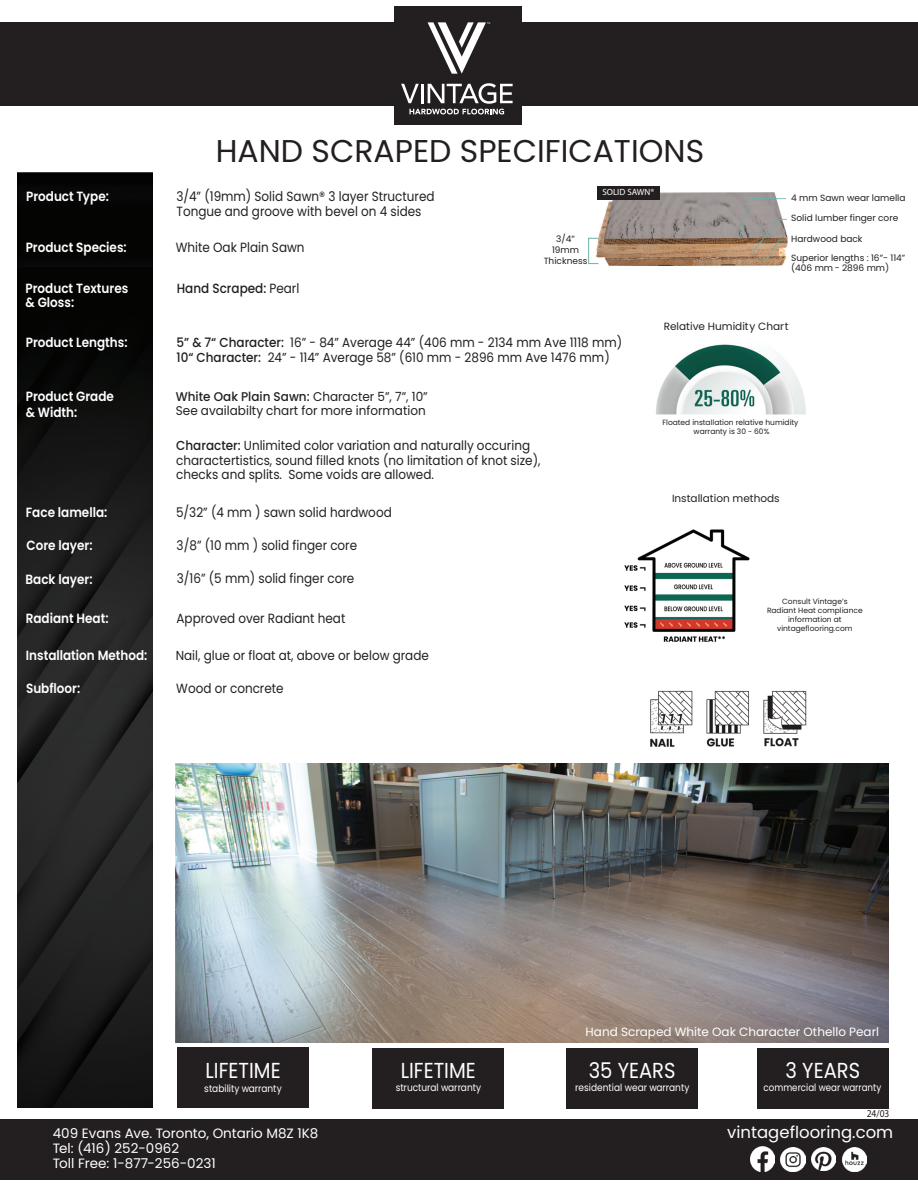
<style>
.page{position:relative;width:918px;height:1188px;background:#fff}
.page>*{position:absolute;margin:0;border:0;box-sizing:border-box;transform-origin:0 0}
.t1{font:31.5px "Poppins";color:#231f20}
.t2{font:21.6px "Poppins";color:#fff;scale:.9 1}
.t3{font:16.5px "Poppins";color:#fff}
.t4{font:13.5px/15px "Poppins";color:#fff}
.t5{font:13.35px/14.4px "Poppins";color:#231f20;scale:.9 1}
.t6{font:600 13.35px/16.5px "Poppins";color:#fff;scale:.9 1}
.t7{font:500 13.35px "Poppins";color:#231f20;scale:.9 1}
.t8{font:13.05px/14.4px "Poppins";color:#231f20;scale:.92 1}
.t9{font:12.6px/14.4px "Poppins";color:#231f20;scale:.95 1}
.t10{font:12px "Poppins";color:#fff}
.t11{font:10.5px "Poppins";color:#231f20}
.t12{font:10.5px "Myriad Pro";color:#231f20;scale:.9 1}
.t13{font:10.05px "Poppins";color:#fff;scale:.9 1}
.t14{font:10.05px "Poppins";color:#fff;scale:.87 1}
.t15{font:9px/10.8px "Poppins";color:#231f20}
.t16{font:9px "Myriad Pro";color:#fff}
.t17{font:7.5px/9px "Poppins";color:#231f20;text-align:center}
.s1{font-weight:400}
.s2{font-weight:500}
</style>
<div class="page">
<img style="left:650px;top:690px;width:157px;height:57px">
<img style="left:176px;top:763px;width:712px;height:280px">
<img style="left:17px;top:173px;width:136px;height:934px">
<div style="left:0;top:22px;width:917px;height:83px;background:#231f20"></div>
<div style="left:394px;top:6px;width:128px;height:119px;background:#231f20"></div>
<div style="left:0;top:1120px;width:918px;height:60px;background:#231f20"></div>
<img style="left:750px;top:1147px;width:25px;height:24px">
<img style="left:781px;top:1147px;width:24px;height:24px">
<img style="left:843px;top:1148px;width:24px;height:24px">
<img style="left:812px;top:1148px;width:23px;height:23px">
<img style="left:624px;top:529px;width:126px;height:113px">
<svg style="left:401px;top:83px;width:112px;height:31px"></svg>
<svg style="left:428px;top:22px;width:62px;height:52px"></svg>
<img style="left:597px;top:192px;width:191px;height:74px">
<div style="left:597px;top:186px;width:63px;height:14px;background:#231f20"></div>
<svg style="left:739px;top:198px;width:48px;height:64px;background:#a89a8d"></svg>
<svg style="left:588px;top:238px;width:10px;height:26px"></svg>
<img style="left:656px;top:344px;width:150px;height:71px">
<div style="left:757px;top:1048px;width:132px;height:60px;background:#231f20"></div>
<div style="left:372px;top:1048px;width:132px;height:60px;background:#231f20"></div>
<div style="left:177px;top:1048px;width:132px;height:60px;background:#231f20"></div>
<div style="left:567px;top:1048px;width:131px;height:60px;background:#231f20"></div>
<h1 class="t1" style="left:216px;top:133px;width:490px">HAND SCRAPED SPECIFICATIONS</h1>
<p class="t6" style="left:26px;top:189px;width:93px">Product Type:</p>
<p class="t5" style="left:177px;top:189px;width:288px">3/4” (19mm) Solid Sawn® 3 layer Structured<br>Tongue and groove with bevel on 4 sides</p>
<p class="t6" style="left:26px;top:239px;width:114px">Product Species:</p>
<p class="t5" style="left:176px;top:240px;width:145px">White Oak Plain Sawn</p>
<p class="t6" style="left:26px;top:281px;width:116px;line-height:14.4px">Product Textures &amp; Gloss:</p>
<p class="t7" style="left:177px;top:280px;width:138px">Hand Scraped: <span class="s1">Pearl</span></p>
<p class="t15" style="left:544px;top:234px;width:45px;text-align:center">3/4”<br>19mm<br>Thickness</p>
<p class="t16" style="left:602px;top:187px;width:53px">SOLID SAWN®</p>
<p class="t15" style="left:791px;top:193px;width:116px">4 mm Sawn wear lamella</p>
<p class="t15" style="left:791px;top:213px;width:109px">Solid lumber finger core</p>
<p class="t15" style="left:791px;top:229px;width:116px;line-height:19.4px">Hardwood back<br>Superior lengths : 16”- 114”</p>
<p class="t15" style="left:791px;top:263px;width:100px">(406 mm − 2896 mm)</p>
<p class="t6" style="left:26px;top:335px;width:115px">Product Lengths:</p>
<p class="t8" style="left:177px;top:335px;width:486px;line-height:15px"><span class="s2">5” &amp; 7“ Character:</span> 16” - 84” Average 44” (406 mm - 2134 mm Ave 1118 mm)<br><span class="s2">10“ Character:</span> 24” - 114” Average 58” (610 mm - 2896 mm Ave 1476 mm)</p>
<p class="t6" style="left:26px;top:388px;width:99px">Product Grade &amp; Width:</p>
<p class="t9" style="left:176px;top:389px;width:267px"><span class="s2">White Oak Plain Sawn:</span> Character 5”, 7”, 10”<br>See availabilty chart for more information</p>
<p class="t8" style="left:176px;top:439px;width:397px"><span class="s2">Character:</span> Unlimited color variation and naturally occuring charactertistics, sound filled knots (no limitation of knot size), checks and splits. Some voids are allowed.</p>
<p class="t6" style="left:26px;top:504px;width:92px">Face lamella:</p>
<p class="t5" style="left:176px;top:505px;width:241px">5/32” (4 mm ) sawn solid hardwood</p>
<p class="t6" style="left:27px;top:537px;width:75px">Core layer:</p>
<p class="t5" style="left:177px;top:538px;width:202px">3/8” (10 mm ) solid finger core</p>
<p class="t6" style="left:26px;top:571px;width:76px">Back layer:</p>
<p class="t5" style="left:177px;top:571px;width:199px">3/16” (5 mm) solid finger core</p>
<p class="t6" style="left:26px;top:610px;width:94px">Radiant Heat:</p>
<p class="t5" style="left:176px;top:611px;width:189px">Approved over Radiant heat</p>
<p class="t6" style="left:26px;top:647px;width:137px">Installation Method:</p>
<p class="t8" style="left:176px;top:648px;width:277px">Nail, glue or float at, above or below grade</p>
<p class="t6" style="left:26px;top:680px;width:62px">Subfloor:</p>
<p class="t5" style="left:176px;top:681px;width:121px">Wood or concrete</p>
<p class="t11" style="left:664px;top:321px;width:126px">Relative Humidity Chart</p>
<p class="t17" style="left:662px;top:418px;width:138px">Floated installation relative humidity warranty is 30 - 60%</p>
<p class="t11" style="left:672px;top:492px;width:109px">Installation methods</p>
<p class="t17" style="left:767px;top:597px;width:97px">Consult Vintage’s<br>Radiant Heat compliance information at vintageflooring.com</p>
<h2 class="t2" style="left:206px;top:1058px;width:85px">LIFETIME</h2>
<h2 class="t2" style="left:401px;top:1058px;width:85px">LIFETIME</h2>
<p class="t13" style="left:204px;top:1082px;width:88px">stability warranty</p>
<p class="t13" style="left:396px;top:1082px;width:96px">structural warranty</p>
<p class="t10" style="left:586px;top:1025px;width:295px">Hand Scraped White Oak Character Othello Pearl</p>
<h2 class="t2" style="left:589px;top:1058px;width:98px">35 YEARS</h2>
<p class="t13" style="left:575px;top:1082px;width:128px">residential wear warranty</p>
<h2 class="t2" style="left:786px;top:1058px;width:84px">3 YEARS</h2>
<p class="t14" style="left:764px;top:1082px;width:137px">commercial wear warranty</p>
<p class="t12" style="left:867px;top:1107px;width:27px">24/03</p>
<p class="t4" style="left:53px;top:1126px;width:267px">409 Evans Ave. Toronto, Ontario M8Z 1K8<br>Tel: (416) 252-0962<br>Toll Free: 1-877-256-0231</p>
<p class="t3" style="left:727px;top:1123px;width:167px">vintageflooring.com</p>
</div>
